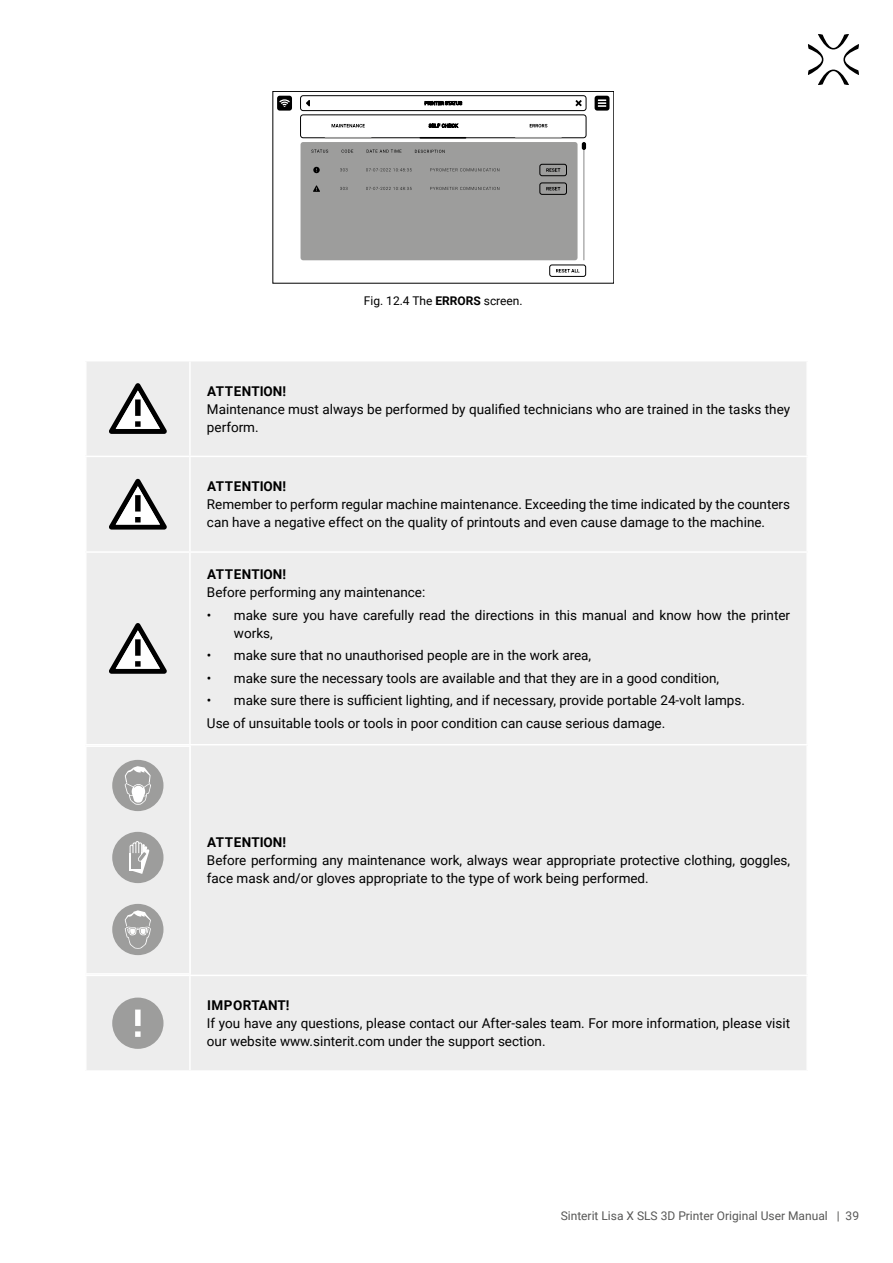
<style>
.page{position:relative;width:893px;height:1263px;background:#fff}
.page>*{position:absolute;margin:0;border:0;box-sizing:border-box;transform-origin:0 0}
.t1{font:13.5px/18px "Roboto";color:#000}
.t2{font:700 13.5px "Roboto";color:#000}
.t3{font:700 13.5px "Roboto";letter-spacing:.02em;color:#000}
.t4{font:12px "Roboto";color:#575756}
.t5{font:12px "Roboto";color:#000}
.s1{font-weight:700}
</style>
<div class="page">
<svg style="left:808px;top:34px;width:51px;height:51px"></svg>
<div style="left:273px;top:91px;width:341px;height:192px;border:1px solid #000"></div>
<div style="left:300px;top:95px;width:286px;height:16px;border:1px solid #000;border-radius:3px"></div>
<svg style="left:306px;top:100px;width:4px;height:6px"></svg>
<svg style="left:425px;top:101px;width:37px;height:4px"></svg>
<svg style="left:575px;top:100px;width:7px;height:6px"></svg>
<div style="left:595px;top:96px;width:14px;height:15px;background:#000;border-radius:3px"></div>
<svg style="left:598px;top:99px;width:8px;height:8px"></svg>
<div style="left:277px;top:96px;width:15px;height:15px;background:#000;border-radius:3px"></div>
<svg style="left:279px;top:99px;width:11px;height:8px"></svg>
<div style="left:300px;top:115px;width:286px;height:23px;border:1px solid #000;border-radius:3px"></div>
<svg style="left:332px;top:124px;width:33px;height:3px"></svg>
<svg style="left:429px;top:124px;width:29px;height:4px"></svg>
<svg style="left:530px;top:124px;width:17px;height:3px"></svg>
<div style="left:301px;top:142px;width:276px;height:118px;background:#9d9d9c;border-radius:3px"></div>
<svg style="left:311px;top:150px;width:17px;height:3px"></svg>
<svg style="left:342px;top:150px;width:11px;height:3px"></svg>
<svg style="left:367px;top:150px;width:34px;height:3px"></svg>
<svg style="left:415px;top:150px;width:30px;height:3px"></svg>
<svg style="left:313px;top:167px;width:7px;height:6px"></svg>
<svg style="left:340px;top:168px;width:7px;height:3px"></svg>
<svg style="left:366px;top:168px;width:46px;height:3px"></svg>
<svg style="left:430px;top:168px;width:69px;height:3px"></svg>
<svg style="left:546px;top:168px;width:14px;height:4px"></svg>
<div style="left:539px;top:164px;width:28px;height:12px;border:1px solid #000;border-radius:2px"></div>
<svg style="left:313px;top:185px;width:7px;height:7px"></svg>
<svg style="left:340px;top:187px;width:7px;height:3px"></svg>
<svg style="left:366px;top:187px;width:46px;height:3px"></svg>
<svg style="left:430px;top:187px;width:69px;height:3px"></svg>
<svg style="left:546px;top:187px;width:14px;height:3px"></svg>
<div style="left:539px;top:182px;width:28px;height:13px;border:1px solid #000;border-radius:2px"></div>
<svg style="left:582px;top:142px;width:4px;height:118px"></svg>
<svg style="left:556px;top:269px;width:24px;height:3px"></svg>
<div style="left:549px;top:265px;width:37px;height:12px;border:1px solid #000;border-radius:2px"></div>
<hr style="left:325px;top:137px;width:46px;height:2px;background:#9d9d9c">
<hr style="left:420px;top:137px;width:46px;height:2px;background:#000">
<hr style="left:516px;top:137px;width:45px;height:2px;background:#9d9d9c">
<div style="left:86px;top:361px;width:104px;height:95px;background:#ededed"></div>
<div style="left:190px;top:361px;width:617px;height:95px;background:#ededed"></div>
<div style="left:86px;top:456px;width:104px;height:96px;background:#ededed"></div>
<div style="left:190px;top:456px;width:617px;height:96px;background:#ededed"></div>
<div style="left:86px;top:552px;width:104px;height:193px;background:#ededed"></div>
<div style="left:190px;top:552px;width:617px;height:193px;background:#ededed"></div>
<div style="left:190px;top:745px;width:617px;height:230px;background:#ededed"></div>
<div style="left:86px;top:975px;width:104px;height:96px;background:#ededed"></div>
<div style="left:190px;top:975px;width:617px;height:96px;background:#ededed"></div>
<hr style="left:85px;top:361px;width:2px;height:95px;background:#fff">
<hr style="left:806px;top:361px;width:2px;height:95px;background:#fff">
<hr style="left:85px;top:456px;width:105px;height:1px;background:#fff">
<hr style="left:85px;top:457px;width:2px;height:94px;background:#fff">
<hr style="left:806px;top:457px;width:2px;height:94px;background:#fff">
<hr style="left:85px;top:551px;width:105px;height:2px;background:#fff">
<hr style="left:85px;top:553px;width:2px;height:191px;background:#fff">
<hr style="left:806px;top:553px;width:2px;height:191px;background:#fff">
<hr style="left:85px;top:744px;width:105px;height:1px;background:#fff">
<hr style="left:806px;top:745px;width:2px;height:230px;background:#fff">
<hr style="left:85px;top:975px;width:105px;height:1px;background:#fff">
<hr style="left:85px;top:976px;width:2px;height:94px;background:#fff">
<hr style="left:85px;top:1070px;width:105px;height:2px;background:#fff">
<hr style="left:806px;top:976px;width:2px;height:94px;background:#fff">
<hr style="left:189px;top:361px;width:2px;height:95px;background:#fff">
<hr style="left:190px;top:456px;width:618px;height:1px;background:#fff">
<hr style="left:189px;top:457px;width:2px;height:94px;background:#fff">
<hr style="left:190px;top:551px;width:618px;height:2px;background:#fff">
<hr style="left:189px;top:553px;width:2px;height:191px;background:#fff">
<hr style="left:190px;top:744px;width:618px;height:1px;background:#fff">
<hr style="left:190px;top:975px;width:618px;height:1px;background:#fff">
<hr style="left:189px;top:976px;width:2px;height:94px;background:#fff">
<hr style="left:190px;top:1070px;width:618px;height:2px;background:#fff">
<svg style="left:109px;top:383px;width:58px;height:51px"></svg>
<svg style="left:109px;top:479px;width:58px;height:51px"></svg>
<svg style="left:109px;top:623px;width:58px;height:51px"></svg>
<div style="left:86px;top:746px;width:104px;height:228px;background:#ededed"></div>
<hr style="left:85px;top:745px;width:106px;height:2px;background:#fff">
<hr style="left:85px;top:747px;width:2px;height:226px;background:#fff">
<hr style="left:85px;top:973px;width:106px;height:2px;background:#fff">
<hr style="left:189px;top:747px;width:2px;height:226px;background:#fff">
<div style="left:112px;top:760px;width:51px;height:51px;background:#9d9d9c;border-radius:50%"></div>
<svg style="left:125px;top:766px;width:26px;height:39px"></svg>
<div style="left:112px;top:832px;width:51px;height:51px;background:#9d9d9c;border-radius:50%"></div>
<svg style="left:130px;top:841px;width:19px;height:33px"></svg>
<div style="left:112px;top:904px;width:51px;height:51px;background:#9d9d9c;border-radius:50%"></div>
<svg style="left:125px;top:910px;width:26px;height:39px"></svg>
<div style="left:112px;top:997px;width:51px;height:52px;background:#9d9d9c;border-radius:50%"></div>
<svg style="left:135px;top:1009px;width:6px;height:28px"></svg>
<p class="t5" style="left:364px;top:292px;width:160px">Fig. 12.4 The <span class="s1">ERRORS</span> screen.</p>
<p class="t2" style="left:207px;top:381px;width:80px">ATTENTION!</p>
<p class="t1" style="left:207px;top:399px;width:585px">Maintenance must always be performed by qualified technicians who are trained in the tasks they perform.</p>
<p class="t2" style="left:207px;top:477px;width:80px">ATTENTION!</p>
<p class="t1" style="left:207px;top:495px;width:585px">Remember to perform regular machine maintenance. Exceeding the time indicated by the counters can have a negative effect on the quality of printouts and even cause damage to the machine.</p>
<p class="t2" style="left:207px;top:565px;width:80px">ATTENTION!</p>
<p class="t1" style="left:207px;top:583px;width:220px">Before performing any maintenance:</p>
<p class="t1" style="left:234px;top:605px;width:558px;text-indent:-27px">• make sure you have carefully read the directions in this manual and know how the printer works,</p>
<p class="t1" style="left:207px;top:646px;width:386px">• make sure that no unauthorised people are in the work area,</p>
<p class="t1" style="left:207px;top:668px;width:514px">• make sure the necessary tools are available and that they are in a good condition,</p>
<p class="t1" style="left:207px;top:689px;width:540px;line-height:22.5px">• make sure there is sufficient lighting, and if necessary, provide portable 24-volt lamps.<br>Use of unsuitable tools or tools in poor condition can cause serious damage.</p>
<p class="t2" style="left:207px;top:833px;width:80px">ATTENTION!</p>
<p class="t1" style="left:207px;top:851px;width:585px">Before performing any maintenance work, always wear appropriate protective clothing, goggles, face mask and/or gloves appropriate to the type of work being performed.</p>
<p class="t3" style="left:207px;top:996px;width:84px">IMPORTANT!</p>
<p class="t1" style="left:207px;top:1014px;width:585px">If you have any questions, please contact our After-sales team. For more information, please visit our website www.sinterit.com under the support section.</p>
<p class="t4" style="left:561px;top:1208px;width:300px">Sinterit Lisa X SLS 3D Printer Original User Manual | 39</p>
</div>
